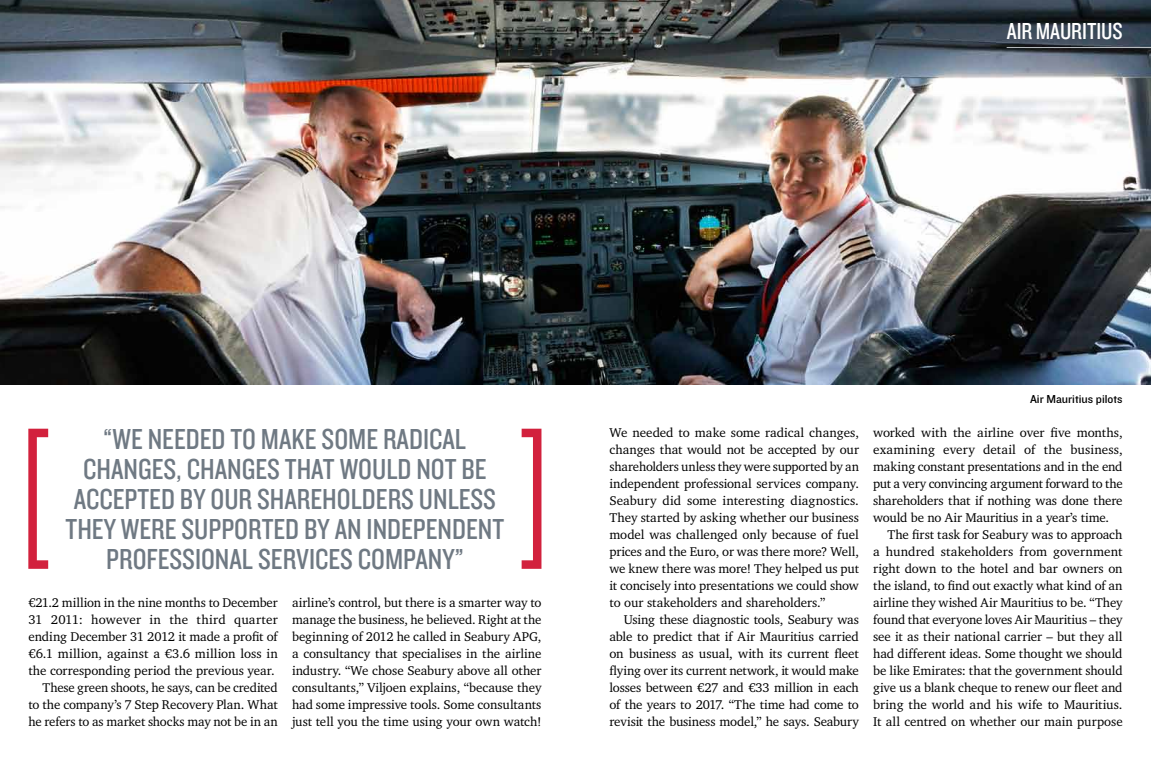
<style>
.page{position:relative;width:1151px;height:783px;background:#fff}
.page>*{position:absolute;margin:0;border:0;box-sizing:border-box;transform-origin:0 0}
.t1{font:30px/30px "Knockout HTF29 Junior Liteweight";color:#6f7983;text-align:center}
.t2{font:24px "Knockout HTF29 Junior Liteweight";color:#fff}
.t3{font:13px/17px "Charter IT Cby BT";letter-spacing:-.005em;color:#000;text-align:justify}
.t4{font:12px "Knockout HTF31 Junior Middlewt";color:#000}
</style>
<div class="page">
<img style="left:0;top:0;width:1151px;height:384px">
<hr style="left:1007px;top:47px;width:144px;height:1px;background:#bbc0c4">
<svg style="left:28px;top:428px;width:20px;height:140px"></svg>
<svg style="left:522px;top:428px;width:19px;height:140px"></svg>
<h2 class="t2" style="left:1007px;top:18px;width:117px">AIR MAURITIUS</h2>
<h1 class="t1" style="left:66px;top:424px;width:440px">“WE NEEDED TO MAKE SOME RADICAL CHANGES, CHANGES THAT WOULD NOT BE ACCEPTED BY OUR SHAREHOLDERS UNLESS THEY WERE SUPPORTED BY AN INDEPENDENT PROFESSIONAL SERVICES COMPANY”</h1>
<p class="t3" style="left:28px;top:593px;width:251px;text-align:right">€21.2 million in the nine months to December 31 2011: however in the third quarter ending December 31 2012 it made a profit of €6.1 million, against a €3.6 million loss in the corresponding period the previous year.<br>These green shoots, he says, can be credited to the company’s 7 Step Recovery Plan. What he refers to as market shocks may not be in an</p>
<p class="t3" style="left:292px;top:593px;width:251px">airline’s control, but there is a smarter way to manage the business, he believed. Right at the beginning of 2012 he called in Seabury APG, a consultancy that specialises in the airline industry. “We chose Seabury above all other consultants,” Viljoen explains, “because they had some impressive tools. Some consultants just tell you the time using your own watch!</p>
<p class="t3" style="left:609px;top:423px;width:251px">We needed to make some radical changes, changes that would not be accepted by our shareholders unless they were supported by an independent professional services company.<br>Seabury did some interesting diagnostics.<br>They started by asking whether our business model was challenged only because of fuel prices and the Euro, or was there more? Well, we knew there was more! They helped us put it concisely into presentations we could show to our stakeholders and shareholders.”</p>
<p class="t3" style="left:609px;top:610px;width:251px;text-indent:14px">Using these diagnostic tools, Seabury was able to predict that if Air Mauritius carried on business as usual, with its current fleet flying over its current network, it would make losses between €27 and €33 million in each of the years to 2017. “The time had come to revisit the business model,” he says. Seabury</p>
<p class="t4" style="left:1030px;top:392px;width:94px">Air Mauritius pilots</p>
<p class="t3" style="left:873px;top:423px;width:251px">worked with the airline over five months, examining every detail of the business, making constant presentations and in the end put a very convincing argument forward to the shareholders that if nothing was done there would be no Air Mauritius in a year’s time.</p>
<p class="t3" style="left:873px;top:525px;width:251px;text-indent:14px">The first task for Seabury was to approach a hundred stakeholders from government right down to the hotel and bar owners on the island, to find out exactly what kind of an airline they wished Air Mauritius to be. “They found that everyone loves Air Mauritius – they see it as their national carrier – but they all had different ideas. Some thought we should be like Emirates: that the government should give us a blank cheque to renew our fleet and bring the world and his wife to Mauritius.<br>It all centred on whether our main purpose</p>
</div>
